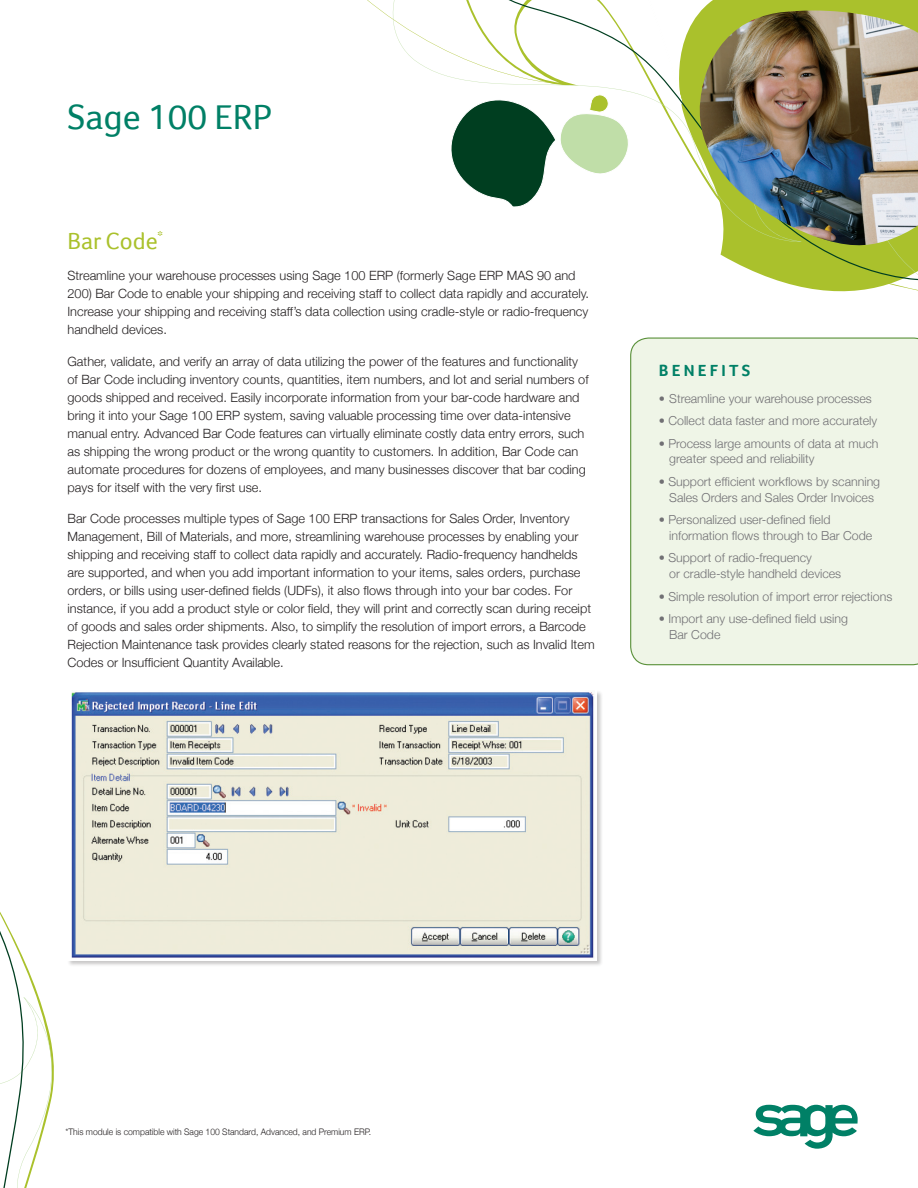
<style>
.page{position:relative;width:918px;height:1188px;background:#fff}
.page>*{position:absolute;margin:0;border:0;box-sizing:border-box;transform-origin:0 0}
.t1{font:36px "Foco";color:#008066}
.t2{font:24px "Foco";color:#aac12c}
.Sidebar{font:700 16.5px "Foco";letter-spacing:.2em;color:#008066}
.Body_Copy{font:300 12.75px/18px "Helvetica Neue";color:#231f20}
.Sidebar-2{font:300 12.3px/15.8px "Helvetica Neue";color:#717074}
.t3{font:300 9px "Helvetica Neue";color:#231f20;scale:.95 1}
</style>
<div class="page">
<svg style="left:776px;top:280px;width:142px;height:12px;fill:#aac12c"></svg>
<svg style="left:367px;top:0;width:551px;height:280px"></svg>
<svg style="left:0;top:912px;width:54px;height:276px"></svg>
<img style="left:698px;top:10px;width:220px;height:237px">
<div style="left:67px;top:690px;width:537px;height:277px;background:#231f20;opacity:.25"></div>
<img style="left:68px;top:690px;width:529px;height:271px">
<div style="left:630px;top:338px;width:288px;height:327px;background:#eff5e7"></div>
<svg style="left:753px;top:1105px;width:105px;height:44px"></svg>
<p class="t1" style="left:68px;top:96px;width:206px">Sage 100 ERP</p>
<p class="t2" style="left:68px;top:227px;width:97px">Bar Code<sup>*</sup></p>
<p class="Body_Copy" style="left:68px;top:266px;width:523px">Streamline your warehouse processes using Sage 100 ERP (formerly Sage ERP MAS 90 and 200) Bar Code to enable your shipping and receiving staff to collect data rapidly and accurately.<br>Increase your shipping and receiving staff’s data collection using cradle-style or radio-frequency handheld devices.</p>
<p class="Body_Copy" style="left:68px;top:352px;width:523px">Gather, validate, and verify an array of data utilizing the power of the features and functionality of Bar Code including inventory counts, quantities, item numbers, and lot and serial numbers of goods shipped and received. Easily incorporate information from your bar-code hardware and bring it into your Sage 100 ERP system, saving valuable processing time over data-intensive manual entry. Advanced Bar Code features can virtually eliminate costly data entry errors, such as shipping the wrong product or the wrong quantity to customers. In addition, Bar Code can automate procedures for dozens of employees, and many businesses discover that bar coding pays for itself with the very first use.</p>
<p class="Body_Copy" style="left:68px;top:509px;width:529px">Bar Code processes multiple types of Sage 100 ERP transactions for Sales Order, Inventory Management, Bill of Materials, and more, streamlining warehouse processes by enabling your shipping and receiving staff to collect data rapidly and accurately. Radio-frequency handhelds are supported, and when you add important information to your items, sales orders, purchase orders, or bills using user-defined fields (UDFs), it also flows through into your bar codes. For instance, if you add a product style or color field, they will print and correctly scan during receipt of goods and sales order shipments. Also, to simplify the resolution of import errors, a Barcode Rejection Maintenance task provides clearly stated reasons for the rejection, such as Invalid Item Codes or Insufficient Quantity Available.</p>
<p class="Sidebar" style="left:659px;top:361px;width:93px">BENEFITS</p>
<p class="Sidebar-2" style="left:659px;top:390px;width:214px">• Streamline your warehouse processes</p>
<p class="Sidebar-2" style="left:659px;top:413px;width:220px">• Collect data faster and more accurately</p>
<p class="Sidebar-2" style="left:669px;top:435px;width:211px;text-indent:-10px">• Process large amounts of data at much greater speed and reliability</p>
<p class="Sidebar-2" style="left:659px;top:473px;width:223px;text-align:center">• Support efficient workflows by scanning<br>Sales Orders and Sales Order Invoices</p>
<p class="Sidebar-2" style="left:669px;top:512px;width:205px;text-indent:-10px">• Personalized user-defined field information flows through to Bar Code</p>
<p class="Sidebar-2" style="left:669px;top:550px;width:173px;text-indent:-10px">• Support of radio-frequency<br>or cradle-style handheld devices</p>
<p class="Sidebar-2" style="left:659px;top:588px;width:235px">• Simple resolution of import error rejections</p>
<p class="Sidebar-2" style="left:669px;top:611px;width:180px;text-indent:-10px">• Import any use-defined field using<br>Bar Code</p>
<p class="t3" style="left:66px;top:1126px;width:323px">*This module is compatible with Sage 100 Standard, Advanced, and Premium ERP.</p>
</div>
